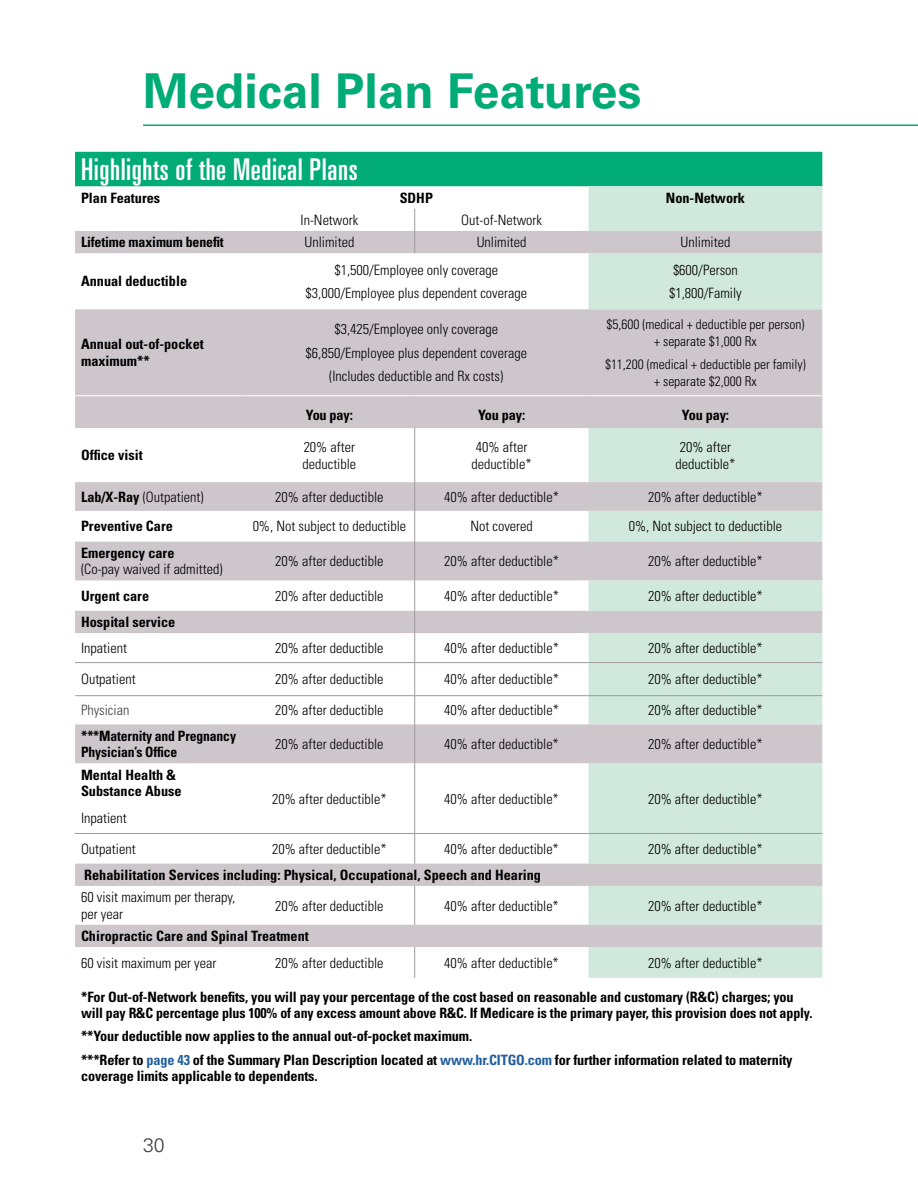
<style>
.page{position:relative;width:918px;height:1188px;background:#fff}
.page>*{position:absolute;margin:0;border:0;box-sizing:border-box;transform-origin:0 0}
.t1{font:700 48px "Univers LT Std";color:#00ab76}
.t2{font:ultra-condensed 30px "Univers LT Std";letter-spacing:.02em;color:#fff}
.t3{font:300 19.5px "Univers LT Std";color:#414042}
.t4{font:300 condensed 14.25px/23.2px "Univers LT Std";color:#000;text-align:center}
.t5{font:700 condensed 14.25px/16.5px "Univers LT Std";letter-spacing:-.01em;color:#000}
.t6{font:300 condensed 14.25px "Univers LT Std";color:#414042}
.t7{font:300 condensed 13.5px/16.5px "Univers LT Std";color:#000;text-align:center}
.s1{font-weight:700}
.s2{color:#215e9e}
</style>
<div class="page">
<hr style="left:143px;top:124px;width:775px;height:2px;background:#00ab76">
<div style="left:75px;top:152px;width:747px;height:34px;background:#00ab76"></div>
<div style="left:589px;top:186px;width:233px;height:792px;background:#d1e9dd"></div>
<svg style="left:75px;top:231px;width:747px;height:716px"></svg>
<svg style="left:414px;top:209px;width:1px;height:44px"></svg>
<hr style="left:414px;top:428px;width:1px;height:54px;background:#a0989f">
<svg style="left:414px;top:482px;width:1px;height:29px"></svg>
<hr style="left:414px;top:511px;width:1px;height:31px;background:#a0989f">
<hr style="left:414px;top:542px;width:1px;height:38px;background:#a0989f">
<hr style="left:414px;top:580px;width:1px;height:31px;background:#a0989f">
<svg style="left:414px;top:611px;width:1px;height:51px"></svg>
<hr style="left:414px;top:724px;width:1px;height:39px;background:#a0989f">
<hr style="left:414px;top:886px;width:1px;height:39px;background:#a0989f">
<hr style="left:414px;top:947px;width:1px;height:31px;background:#a0989f">
<hr style="left:75px;top:662px;width:169px;height:1px;background:#a0989f">
<hr style="left:244px;top:662px;width:171px;height:1px;background:#a0989f">
<hr style="left:415px;top:662px;width:174px;height:1px;background:#a0989f">
<hr style="left:414px;top:663px;width:1px;height:32px;background:#a0989f">
<hr style="left:589px;top:662px;width:233px;height:1px;background:#a0989f">
<svg style="left:414px;top:696px;width:1px;height:28px"></svg>
<hr style="left:75px;top:833px;width:169px;height:1px;background:#a0989f">
<hr style="left:415px;top:833px;width:174px;height:1px;background:#a0989f">
<hr style="left:414px;top:834px;width:1px;height:30px;background:#a0989f">
<hr style="left:589px;top:833px;width:233px;height:1px;background:#a0989f">
<hr style="left:414px;top:763px;width:1px;height:39px;background:#a0989f">
<hr style="left:414px;top:802px;width:1px;height:31px;background:#a0989f">
<hr style="left:244px;top:833px;width:171px;height:1px;background:#a0989f">
<hr style="left:75px;top:395px;width:169px;height:1px;background:#fff">
<hr style="left:244px;top:395px;width:171px;height:1px;background:#fff">
<hr style="left:415px;top:395px;width:174px;height:1px;background:#fff">
<hr style="left:589px;top:395px;width:233px;height:1px;background:#fff">
<hr style="left:75px;top:695px;width:169px;height:1px;background:#a0989f">
<hr style="left:244px;top:695px;width:171px;height:1px;background:#a0989f">
<hr style="left:415px;top:695px;width:174px;height:1px;background:#a0989f">
<hr style="left:589px;top:695px;width:233px;height:1px;background:#a0989f">
<h1 class="t1" style="left:143px;top:63px;width:500px">Medical Plan Features</h1>
<h2 class="t2" style="left:81px;top:152px;width:278px">Highlights of the Medical Plans</h2>
<p class="t5" style="left:81px;top:189px;width:81px">Plan Features</p>
<p class="t5" style="left:400px;top:189px;width:35px">SDHP</p>
<p class="t5" style="left:666px;top:189px;width:81px">Non-Network</p>
<p class="t4" style="left:301px;top:208px;width:59px">In-Network</p>
<p class="t4" style="left:461px;top:208px;width:82px">Out-of-Network</p>
<p class="t5" style="left:81px;top:234px;width:144px">Lifetime maximum benefit</p>
<p class="t4" style="left:304px;top:231px;width:51px">Unlimited</p>
<p class="t4" style="left:477px;top:231px;width:51px">Unlimited</p>
<p class="t4" style="left:681px;top:231px;width:51px">Unlimited</p>
<p class="t5" style="left:81px;top:273px;width:108px">Annual deductible</p>
<p class="t4" style="left:306px;top:258px;width:223px">$1,500/Employee only coverage $3,000/Employee plus dependent coverage</p>
<p class="t4" style="left:669px;top:258px;width:74px;text-align:left">$600/Person $1,800/Family</p>
<p class="t5" style="left:81px;top:336px;width:124px">Annual out-of-pocket maximum**</p>
<p class="t4" style="left:306px;top:318px;width:223px">$3,425/Employee only coverage $6,850/Employee plus dependent coverage (Includes deductible and Rx costs)</p>
<p class="t7" style="left:607px;top:316px;width:199px">$5,600 (medical + deductible per person) + separate $1,000 Rx</p>
<p class="t7" style="left:605px;top:356px;width:202px">$11,200 (medical + deductible per family) + separate $2,000 Rx</p>
<p class="t5" style="left:306px;top:407px;width:49px">You pay:</p>
<p class="t5" style="left:478px;top:407px;width:49px">You pay:</p>
<p class="t5" style="left:682px;top:407px;width:49px">You pay:</p>
<p class="t5" style="left:81px;top:447px;width:63px">Office visit</p>
<p class="t4" style="left:303px;top:439px;width:55px;line-height:16.5px;text-align:left">20% after deductible</p>
<p class="t4" style="left:472px;top:439px;width:62px;line-height:16.5px">40% after deductible*</p>
<p class="t4" style="left:675px;top:439px;width:62px;line-height:16.5px">20% after deductible*</p>
<p class="t4" style="left:81px;top:485px;width:124px"><span class="s1">Lab/X-Ray</span> (Outpatient)</p>
<p class="t4" style="left:275px;top:485px;width:110px">20% after deductible</p>
<p class="t4" style="left:444px;top:485px;width:116px">40% after deductible*</p>
<p class="t4" style="left:648px;top:485px;width:116px">20% after deductible*</p>
<p class="t5" style="left:81px;top:518px;width:93px">Preventive Care</p>
<p class="t4" style="left:253px;top:515px;width:155px">0%, Not subject to deductible</p>
<p class="t4" style="left:470px;top:515px;width:64px">Not covered</p>
<p class="t4" style="left:629px;top:515px;width:155px">0%, Not subject to deductible</p>
<p class="t5" style="left:81px;top:545px;width:95px">Emergency care</p>
<p class="t4" style="left:81px;top:558px;width:143px">(Co-pay waived if admitted)</p>
<p class="t4" style="left:275px;top:550px;width:110px">20% after deductible</p>
<p class="t4" style="left:444px;top:550px;width:116px">20% after deductible*</p>
<p class="t4" style="left:648px;top:550px;width:116px">20% after deductible*</p>
<p class="t5" style="left:81px;top:587px;width:70px">Urgent care</p>
<p class="t4" style="left:275px;top:584px;width:110px">20% after deductible</p>
<p class="t4" style="left:444px;top:584px;width:116px">40% after deductible*</p>
<p class="t4" style="left:648px;top:584px;width:116px">20% after deductible*</p>
<p class="t5" style="left:81px;top:614px;width:96px">Hospital service</p>
<p class="t4" style="left:81px;top:636px;width:47px">Inpatient</p>
<p class="t4" style="left:275px;top:636px;width:110px">20% after deductible</p>
<p class="t4" style="left:444px;top:636px;width:116px">40% after deductible*</p>
<p class="t4" style="left:648px;top:636px;width:116px">20% after deductible*</p>
<p class="t4" style="left:81px;top:668px;width:56px">Outpatient</p>
<p class="t4" style="left:275px;top:668px;width:110px">20% after deductible</p>
<p class="t4" style="left:444px;top:668px;width:116px">40% after deductible*</p>
<p class="t4" style="left:648px;top:668px;width:116px">20% after deductible*</p>
<p class="t6" style="left:81px;top:702px;width:50px">Physician</p>
<p class="t4" style="left:275px;top:699px;width:110px">20% after deductible</p>
<p class="t4" style="left:444px;top:699px;width:116px">40% after deductible*</p>
<p class="t4" style="left:648px;top:699px;width:116px">20% after deductible*</p>
<p class="t5" style="left:81px;top:727px;width:157px">***Maternity and Pregnancy<br>Physician’s Office</p>
<p class="t4" style="left:275px;top:732px;width:110px">20% after deductible</p>
<p class="t4" style="left:444px;top:732px;width:116px">40% after deductible*</p>
<p class="t4" style="left:648px;top:732px;width:116px">20% after deductible*</p>
<p class="t5" style="left:81px;top:766px;width:102px">Mental Health &amp;<br>Substance Abuse</p>
<p class="t4" style="left:272px;top:787px;width:116px">20% after deductible*</p>
<p class="t4" style="left:444px;top:787px;width:116px">40% after deductible*</p>
<p class="t4" style="left:648px;top:787px;width:116px">20% after deductible*</p>
<p class="t4" style="left:81px;top:803px;width:56px;line-height:30.8px;text-align:left">Inpatient<br>Outpatient</p>
<p class="t4" style="left:272px;top:837px;width:116px">20% after deductible*</p>
<p class="t4" style="left:444px;top:837px;width:116px">40% after deductible*</p>
<p class="t4" style="left:648px;top:837px;width:116px">20% after deductible*</p>
<p class="t5" style="left:84px;top:867px;width:458px">Rehabilitation Services including: Physical, Occupational, Speech and Hearing</p>
<p class="t4" style="left:81px;top:889px;width:156px;line-height:16.5px;text-align:left">60 visit maximum per therapy, per year</p>
<p class="t4" style="left:275px;top:894px;width:110px">20% after deductible</p>
<p class="t4" style="left:444px;top:894px;width:116px">40% after deductible*</p>
<p class="t4" style="left:648px;top:894px;width:116px">20% after deductible*</p>
<p class="t5" style="left:81px;top:928px;width:229px">Chiropractic Care and Spinal Treatment</p>
<p class="t4" style="left:81px;top:951px;width:137px">60 visit maximum per year</p>
<p class="t4" style="left:275px;top:951px;width:110px">20% after deductible</p>
<p class="t4" style="left:444px;top:951px;width:116px">40% after deductible*</p>
<p class="t4" style="left:648px;top:951px;width:116px">20% after deductible*</p>
<p class="t5" style="left:81px;top:988px;width:733px">*For Out-of-Network benefits, you will pay your percentage of the cost based on reasonable and customary (R&amp;C) charges; you will pay R&amp;C percentage plus 100% of any excess amount above R&amp;C. If Medicare is the primary payer, this provision does not apply.</p>
<p class="t5" style="left:81px;top:1025px;width:713px;line-height:23.2px">**Your deductible now applies to the annual out-of-pocket maximum.<br>***Refer to <span class="s2">page 43</span> of the Summary Plan Description located at <span class="s2">www.hr.CITGO.com</span> for further information related to maternity</p>
<p class="t5" style="left:81px;top:1068px;width:238px">coverage limits applicable to dependents.</p>
<h3 class="t3" style="left:143px;top:1133px;width:23px">30</h3>
</div>
